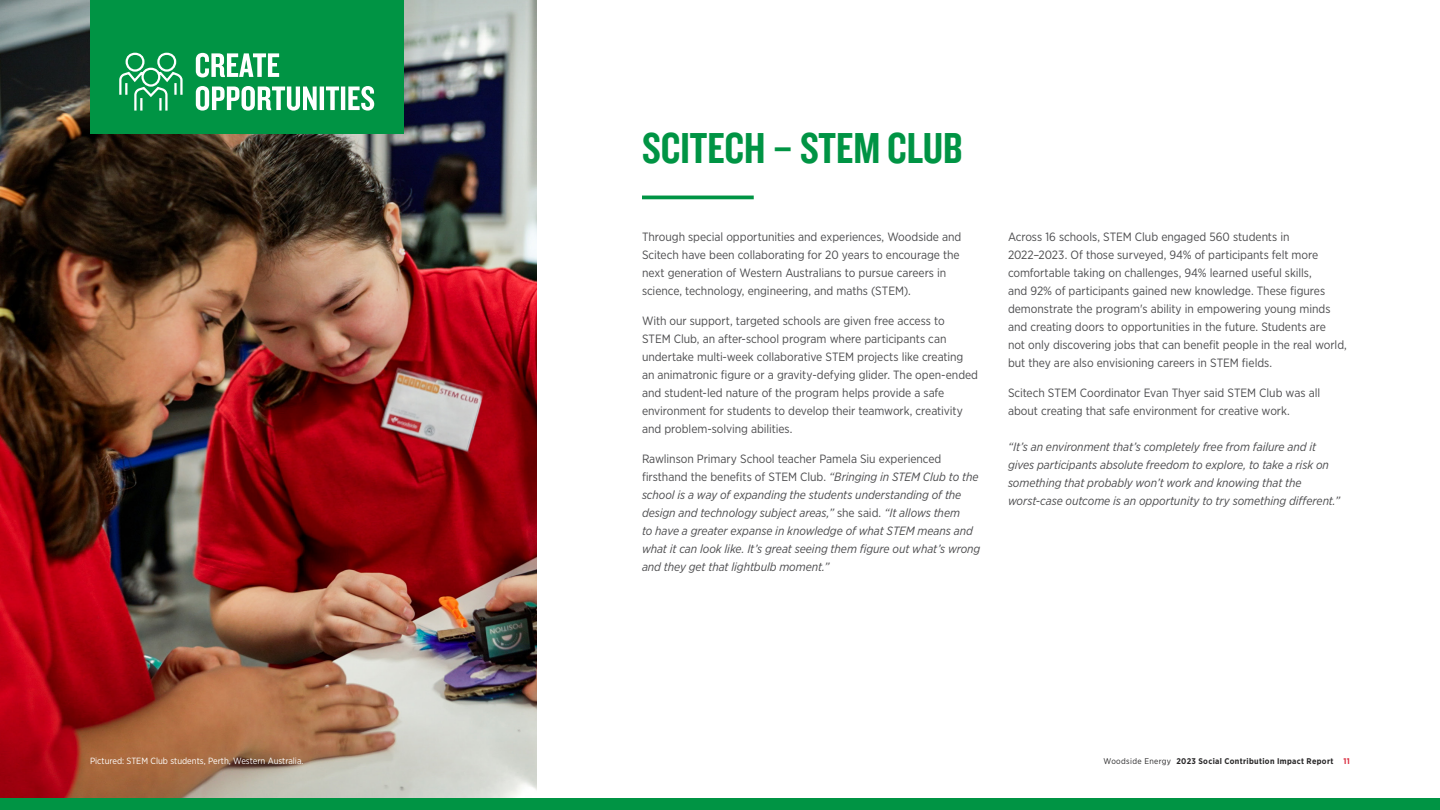
<style>
.page{position:relative;width:1440px;height:810px;background:#fff}
.page>*{position:absolute;margin:0;border:0;box-sizing:border-box;transform-origin:0 0}
.Case_Study_Headings{font:45px "Knockout HTF49 Liteweight";color:#009444}
.Body-CaseStudies{font:12px/18px "Gotham Narrow";letter-spacing:-.005em;color:#4d4d4f}
.Body-CaseStudies-2{font:italic 12px/18px "Gotham Narrow";letter-spacing:-.005em;color:#4d4d4f}
.Small_Details{font:9px "Gotham Narrow";color:#fff}
.t1{font:700 8.25px "Gotham Narrow";letter-spacing:.04em;color:#292829}
.s1{font-style:normal}
.s2{font-weight:400}
.s3{color:#d92b3e}
</style>
<div class="page">
<img style="left:0;top:0;width:536px;height:799px">
<div style="left:0;top:799px;width:1440px;height:11px;background:#009444"></div>
<div style="left:90px;top:0;width:314px;height:134px;background:#009444"></div>
<svg style="left:196px;top:86px;width:178px;height:25px"></svg>
<svg style="left:196px;top:53px;width:83px;height:24px"></svg>
<svg style="left:119px;top:52px;width:64px;height:59px"></svg>
<hr style="left:642px;top:196px;width:112px;height:3px;background:#009444">
<p class="Case_Study_Headings" style="left:642px;top:126px;width:322px">SCITECH STEM CLUB</p>
<p class="Body-CaseStudies" style="left:642px;top:228px;width:321px">Through special opportunities and experiences, Woodside and Scitech have been collaborating for 20 years to encourage the next generation of Western Australians to pursue careers in science, technology, engineering, and maths (STEM).</p>
<p class="Body-CaseStudies" style="left:642px;top:312px;width:338px">With our support, targeted schools are given free access to<br>STEM Club, an after-school program where participants can undertake multi-week collaborative STEM projects like creating an animatronic figure or a gravity-defying glider. The open-ended and student-led nature of the program helps provide a safe environment for students to develop their teamwork, creativity and problem-solving abilities.</p>
<p class="Body-CaseStudies-2" style="left:642px;top:450px;width:340px"><span class="s1">Rawlinson Primary School teacher Pamela Siu experienced firsthand the benefits of STEM Club.</span> “Bringing in STEM Club to the school is a way of expanding the students understanding of the design and technology subject areas,” <span class="s1">she said.</span> “It allows them<br>to have a greater expanse in knowledge of what STEM means and what it can look like. It’s great seeing them figure out what’s wrong and they get that lightbulb moment.”</p>
<p class="Body-CaseStudies" style="left:1008px;top:228px;width:340px">Across 16 schools, STEM Club engaged 560 students in 2022–2023. Of those surveyed, 94% of participants felt more comfortable taking on challenges, 94% learned useful skills,<br>and 92% of participants gained new knowledge. These figures demonstrate the program's ability in empowering young minds and creating doors to opportunities in the future. Students are<br>not only discovering jobs that can benefit people in the real world, but they are also envisioning careers in STEM fields.</p>
<p class="Body-CaseStudies" style="left:1008px;top:384px;width:314px">Scitech STEM Coordinator Evan Thyer said STEM Club was all about creating that safe environment for creative work.</p>
<p class="Body-CaseStudies-2" style="left:1008px;top:438px;width:334px">“It’s an environment that’s completely free from failure and it gives participants absolute freedom to explore, to take a risk on something that probably won’t work and knowing that the worst-case outcome is an opportunity to try something different.”</p>
<p class="Small_Details" style="left:90px;top:756px;width:215px">Pictured: STEM Club students, Perth, Western Australia.</p>
<p class="t1" style="left:1104px;top:756px;width:248px"><span class="s2">Woodside Energy</span> 2023 Social Contribution Impact Report <span class="s3">11</span></p>
</div>
